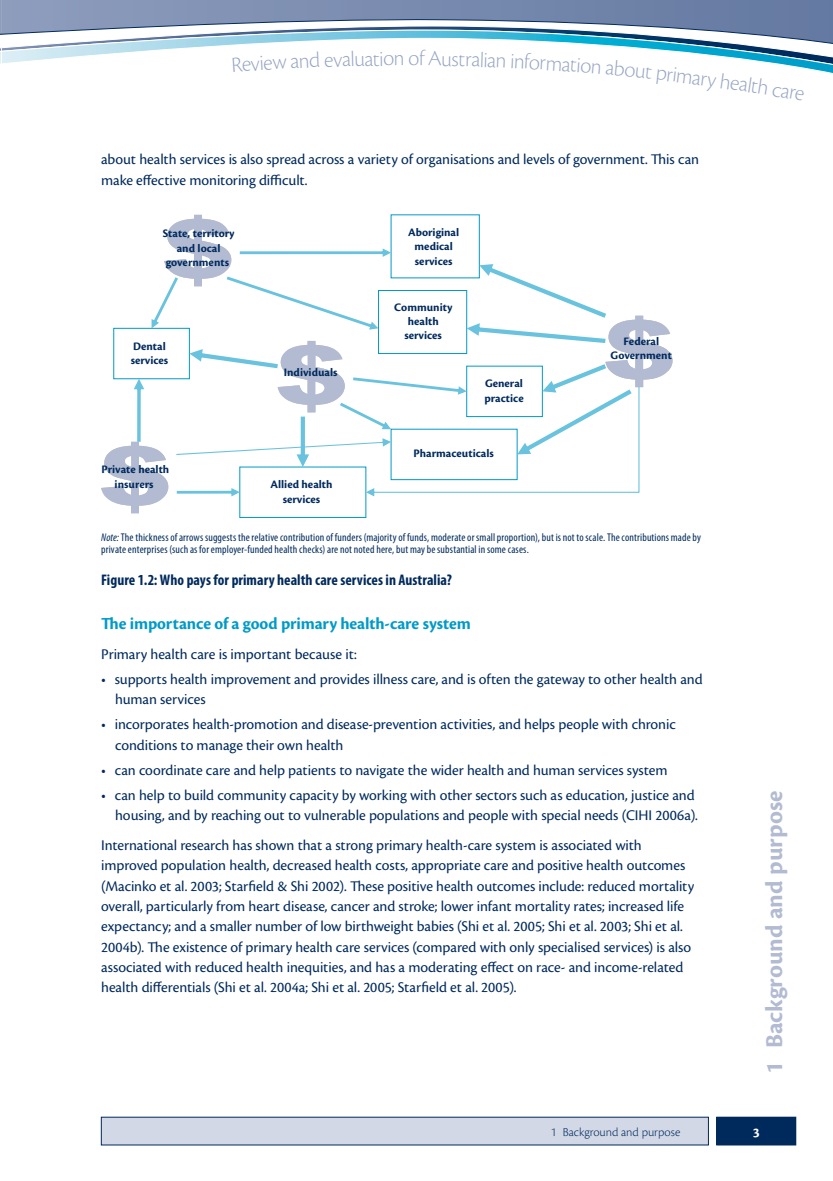
<style>
.page{position:relative;width:833px;height:1181px;background:#fff}
.page>*{position:absolute;margin:0;border:0;box-sizing:border-box;transform-origin:0 0}
.t1{font:700 25.2px "Cronos Pro";color:#b2bbd2}
.t2{font:22.35px "Cronos Pro Lt Disp";color:#97a5c3}
.t3{font:17.55px "Cronos Pro Bold Subh";letter-spacing:-.005em;color:#009ac8}
.t4{font:15.45px/20.2px "Cronos Pro";letter-spacing:-.005em;color:#002a5c}
.t5{font:700 condensed 15.45px "Myriad Pro";letter-spacing:.005em;color:#002a5c}
.t6{font:700 13.95px "Cronos Pro";color:#fff}
.t7{font:300 12.6px "Cronos Pro";color:#002a5c}
.t8{font:700 11.85px/14.2px "Cronos Pro";color:#002a5c;text-align:center}
.t9{font:condensed 11.25px/11.9px "Myriad Pro";letter-spacing:.01em;color:#002a5c}
.s1{font-style:italic}
</style>
<div class="page">
<div style="left:101px;top:1117px;width:607px;height:27px;background:#d3d8e6"></div>
<div style="left:717px;top:1117px;width:79px;height:27px;background:#002a5c"></div>
<div style="left:716px;top:1117px;width:80px;height:28px;border:1px solid #002a5c"></div>
<div style="left:239px;top:466px;width:127px;height:52px;border:1px solid #009ac8"></div>
<svg style="left:101px;top:215px;width:571px;height:298px"></svg>
<svg style="left:0;top:0;width:833px;height:74px"></svg>
<h2 class="t2" style="left:231px;top:55px;width:42px;rotate:-4deg">Revie</h2>
<h2 class="t2" style="left:342px;top:49px;width:43px;rotate:-1deg">aluati</h2>
<h2 class="t2" style="left:383px;top:48px;width:42px">on of</h2>
<h2 class="t2" style="left:428px;top:48px;width:45px;rotate:1deg">Austr</h2>
<h2 class="t2" style="left:472px;top:49px;width:36px;rotate:2deg">alian</h2>
<h2 class="t2" style="left:511px;top:51px;width:37px;rotate:3deg">infor</h2>
<h2 class="t2" style="left:546px;top:53px;width:37px;rotate:4deg">mati</h2>
<h2 class="t2" style="left:581px;top:55px;width:46px;rotate:5deg">on ab</h2>
<h2 class="t2" style="left:626px;top:59px;width:44px;rotate:6deg">out p</h2>
<h2 class="t2" style="left:694px;top:67px;width:40px;rotate:8deg">ary h</h2>
<h2 class="t2" style="left:732px;top:72px;width:53px;rotate:9deg">ealth c</h2>
<p class="t4" style="left:101px;top:150px;width:599px">about health services is also spread across a variety of organisations and levels of government. This can make effective monitoring difficult.</p>
<p class="t8" style="left:163px;top:227px;width:73px">State, territory and local governments</p>
<p class="t8" style="left:131px;top:339px;width:39px;text-align:left">Dental services</p>
<p class="t8" style="left:101px;top:463px;width:69px">Private health insurers</p>
<p class="t8" style="left:284px;top:366px;width:55px">Individuals</p>
<p class="t8" style="left:270px;top:478px;width:64px">Allied health services</p>
<p class="t8" style="left:408px;top:226px;width:53px">Aboriginal medical services</p>
<p class="t8" style="left:394px;top:300px;width:60px">Community health services</p>
<p class="t8" style="left:484px;top:377px;width:41px;text-align:left">General practice</p>
<p class="t8" style="left:413px;top:447px;width:82px">Pharmaceuticals</p>
<p class="t8" style="left:611px;top:334px;width:63px">Federal<br>Government</p>
<p class="t9" style="left:101px;top:532px;width:601px"><span class="s1">Note:</span> The thickness of arrows suggests the relative contribution of funders (majority of funds, moderate or small proportion), but is not to scale. The contributions made by private enterprises (such as for employer-funded health checks) are not noted here, but may be substantial in some cases.</p>
<p class="t5" style="left:101px;top:573px;width:352px">Figure 1.2: Who pays for primary health care services in Australia?</p>
<p class="t3" style="left:101px;top:615px;width:371px">The importance of a good primary health-care system</p>
<p class="t4" style="left:115px;top:642px;width:589px;line-height:25px;text-indent:-14px">Primary health care is important because it:<br>supports health improvement and provides illness care, and is often the gateway to other health and</p>
<p class="t4" style="left:115px;top:688px;width:562px;line-height:25px">human services<br>incorporates health-promotion and disease-prevention activities, and helps people with chronic</p>
<p class="t4" style="left:115px;top:733px;width:581px;line-height:25px">conditions to manage their own health<br>can coordinate care and help patients to navigate the wider health and human services system<br>can help to build community capacity by working with other sectors such as education, justice and</p>
<p class="t4" style="left:101px;top:801px;width:598px;line-height:29.8px;text-indent:14px">housing, and by reaching out to vulnerable populations and people with special needs (CIHI 2006a).<br>International research has shown that a strong primary health-care system is associated with</p>
<p class="t4" style="left:101px;top:856px;width:595px">improved population health, decreased health costs, appropriate care and positive health outcomes (Macinko et al. 2003; Starfield &amp; Shi 2002). These positive health outcomes include: reduced mortality overall, particularly from heart disease, cancer and stroke; lower infant mortality rates; increased life expectancy; and a smaller number of low birthweight babies (Shi et al. 2005; Shi et al. 2003; Shi et al.<br>2004b). The existence of primary health care services (compared with only specialised services) is also associated with reduced health inequities, and has a moderating effect on race- and income-related health differentials (Shi et al. 2004a; Shi et al. 2005; Starfield et al. 2005).</p>
<h1 class="t1" style="left:763px;top:1073px;width:285px;rotate:-90deg">1 Background and purpose</h1>
<p class="t7" style="left:551px;top:1126px;width:131px">1 Background and purpose</p>
<p class="t6" style="left:753px;top:1125px;width:8px">3</p>
</div>
